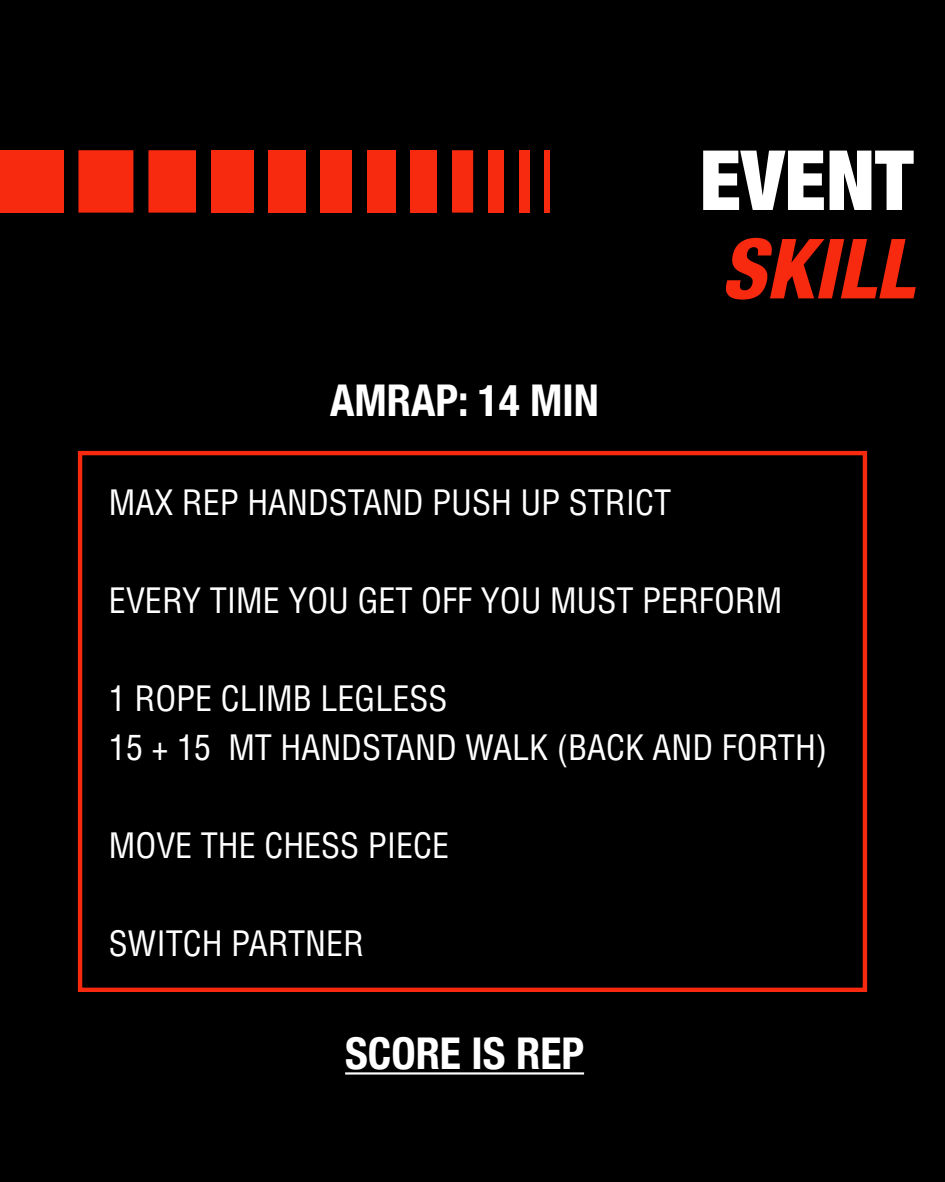
<style>
.page{position:relative;width:945px;height:1182px;background:#fff}
.page>*{position:absolute;margin:0;border:0;box-sizing:border-box;transform-origin:0 0}
.t1{font:900 condensed 83.12px "Helvetica Neue";color:#fff}
.t2{font:83.12px "Helvetica Neue W01 87 Hv Cn Obl";color:#f7290f}
.t3{font:700 condensed 43.75px "Helvetica Neue";color:#fff}
.t4{font:condensed 34.12px "Helvetica";color:#fff}
</style>
<div class="page">
<div style="left:0;top:0;width:945px;height:1181px;background:#000001"></div>
<hr style="left:345px;top:1072px;width:239px;height:2px;background:#fff">
<div style="left:211px;top:150px;width:42px;height:62px;background:#f7290f"></div>
<div style="left:268px;top:150px;width:37px;height:62px;background:#f7290f"></div>
<div style="left:320px;top:150px;width:32px;height:62px;background:#f7290f"></div>
<div style="left:367px;top:150px;width:29px;height:62px;background:#f7290f"></div>
<div style="left:411px;top:150px;width:26px;height:62px;background:#f7290f"></div>
<div style="left:452px;top:150px;width:21px;height:62px;background:#f7290f"></div>
<div style="left:488px;top:150px;width:16px;height:62px;background:#f7290f"></div>
<div style="left:519px;top:150px;width:11px;height:62px;background:#f7290f"></div>
<div style="left:545px;top:150px;width:5px;height:62px;background:#f7290f"></div>
<div style="left:148px;top:150px;width:48px;height:62px;background:#f7290f"></div>
<div style="left:78px;top:150px;width:55px;height:62px;background:#f7290f"></div>
<div style="left:0;top:150px;width:63px;height:62px;background:#f7290f"></div>
<div style="left:78px;top:451px;width:789px;height:540px;border:4px solid #f7290f"></div>
<p class="t1" style="left:700px;top:112px;width:215px">EVENT</p>
<p class="t2" style="left:721px;top:218px;width:194px">SKILL</p>
<p class="t3" style="left:330px;top:364px;width:270px">AMRAP: 14 MIN</p>
<p class="t4" style="left:109px;top:481px;width:564px">MAX REP HANDSTAND PUSH UP STRICT</p>
<p class="t4" style="left:109px;top:579px;width:675px">EVERY TIME YOU GET OFF YOU MUST PERFORM</p>
<p class="t4" style="left:109px;top:677px;width:340px">1 ROPE CLIMB LEGLESS</p>
<p class="t4" style="left:109px;top:726px;width:720px">15 + 15 MT HANDSTAND WALK (BACK AND FORTH)</p>
<p class="t4" style="left:109px;top:824px;width:342px">MOVE THE CHESS PIECE</p>
<p class="t4" style="left:109px;top:922px;width:257px">SWITCH PARTNER</p>
<p class="t3" style="left:345px;top:1017px;width:240px">SCORE IS REP</p>
</div>
